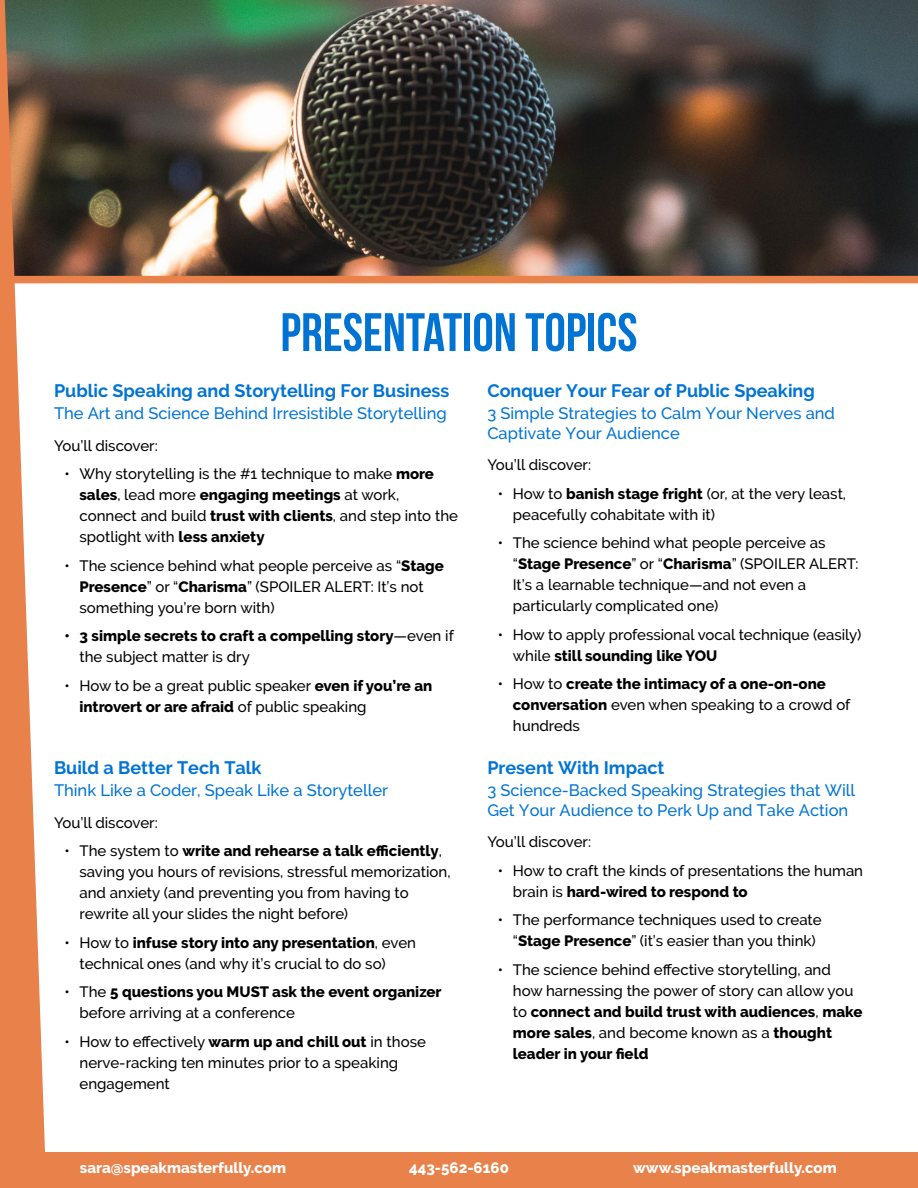
<style>
.page{position:relative;width:918px;height:1188px;background:#fff}
.page>*{position:absolute;margin:0;border:0;box-sizing:border-box;transform-origin:0 0}
.t1{font:700 54px "Bebas Neue";color:#0174d3}
.talk-title{font:700 18px "Raleway";color:#0174d3}
.talk-subtitle{font:500 16.5px/19.5px "Raleway";color:#0174d3}
.paragraph{font:500 15px/21px "Raleway";color:#000}
.t2{font:800 15px/21px "Raleway";color:#000}
.paragraph-2{font:800 15px "Raleway";color:#fff}
.s1{font-weight:800}
.s2{font-weight:500}
</style>
<div class="page">
<img style="left:76px;top:0;width:842px;height:276px">
<div style="left:0;top:276px;width:918px;height:7px;background:#e8814a"></div>
<svg style="left:0;top:0;width:76px;height:1152px"></svg>
<div style="left:0;top:1152px;width:918px;height:36px;background:#e8814a"></div>
<p class="t1" style="left:281px;top:303px;width:358px">PRESENTATION TOPICS</p>
<p class="talk-title" style="left:487px;top:380px;width:329px">Conquer Your Fear of Public Speaking</p>
<p class="talk-subtitle" style="left:487px;top:404px;width:349px">3 Simple Strategies to Calm Your Nerves and<br>Captivate Your Audience</p>
<p class="paragraph" style="left:487px;top:455px;width:105px">You’ll discover:</p>
<p class="paragraph" style="left:513px;top:483px;width:335px;text-indent:-15px">• How to <span class="s1">banish stage fright</span> (or, at the very least, peacefully cohabitate with it)</p>
<p class="paragraph" style="left:513px;top:533px;width:347px;text-indent:-15px">• The science behind what people perceive as “<span class="s1">Stage Presence</span>” or “<span class="s1">Charisma</span>” (SPOILER ALERT:<br>It’s a learnable technique—and not even a particularly complicated one)</p>
<p class="paragraph" style="left:513px;top:624px;width:350px;text-indent:-15px">• How to apply professional vocal technique (easily) while <span class="s1">still sounding like YOU</span></p>
<p class="t2" style="left:513px;top:674px;width:339px;text-indent:-15px"><span class="s2">• How to</span> create the intimacy of a one-on-one conversation <span class="s2">even when speaking to a crowd of hundreds</span></p>
<p class="talk-title" style="left:487px;top:757px;width:179px">Present With Impact</p>
<p class="talk-subtitle" style="left:487px;top:781px;width:370px">3 Science-Backed Speaking Strategies that Will<br>Get Your Audience to Perk Up and Take Action</p>
<p class="paragraph" style="left:487px;top:832px;width:105px">You’ll discover:</p>
<p class="paragraph" style="left:513px;top:860px;width:352px;text-indent:-15px">• How to craft the kinds of presentations the human brain is <span class="s1">hard-wired to respond to</span></p>
<p class="paragraph" style="left:513px;top:910px;width:310px;text-indent:-15px">• The performance techniques used to create “<span class="s1">Stage Presence</span>” (it’s easier than you think)</p>
<p class="paragraph" style="left:513px;top:959px;width:351px;text-indent:-15px">• The science behind effective storytelling, and how harnessing the power of story can allow you to <span class="s1">connect and build trust with audiences</span>, <span class="s1">make more sales</span>, and become known as a <span class="s1">thought leader in your field</span></p>
<p class="talk-title" style="left:54px;top:380px;width:397px">Public Speaking and Storytelling For Business</p>
<p class="talk-subtitle" style="left:54px;top:404px;width:394px">The Art and Science Behind Irresistible Storytelling</p>
<p class="paragraph" style="left:54px;top:435px;width:105px">You’ll discover:</p>
<p class="paragraph" style="left:80px;top:464px;width:380px;text-indent:-15px">• Why storytelling is the #1 technique to make <span class="s1">more sales</span>, lead more <span class="s1">engaging meetings</span> at work, connect and build <span class="s1">trust with clients</span>, and step into the spotlight with <span class="s1">less anxiety</span></p>
<p class="paragraph" style="left:80px;top:555px;width:366px;text-indent:-15px">• The science behind what people perceive as “<span class="s1">Stage<br>Presence</span>” or “<span class="s1">Charisma</span>” (SPOILER ALERT: It’s not something you’re born with)</p>
<p class="t2" style="left:80px;top:626px;width:376px;text-indent:-15px">• 3 simple secrets to craft a compelling story<span class="s2">—even if the subject matter is dry</span></p>
<p class="paragraph" style="left:80px;top:675px;width:354px;text-indent:-15px">• How to be a great public speaker <span class="s1">even if you’re an introvert or are afraid</span> of public speaking</p>
<p class="talk-title" style="left:54px;top:757px;width:209px">Build a Better Tech Talk</p>
<p class="talk-subtitle" style="left:54px;top:781px;width:336px">Think Like a Coder, Speak Like a Storyteller</p>
<p class="paragraph" style="left:54px;top:812px;width:105px">You’ll discover:</p>
<p class="paragraph" style="left:80px;top:841px;width:373px;text-indent:-15px">• The system to <span class="s1">write and rehearse a talk efficiently</span>, saving you hours of revisions, stressful memorization, and anxiety (and preventing you from having to rewrite all your slides the night before)</p>
<p class="paragraph" style="left:80px;top:932px;width:338px;text-indent:-15px">• How to <span class="s1">infuse story into any presentation</span>, even technical ones (and why it’s crucial to do so)</p>
<p class="t2" style="left:80px;top:982px;width:364px;text-indent:-15px"><span class="s2">• The</span> 5 questions you MUST ask the event organizer <span class="s2">before arriving at a conference</span></p>
<p class="paragraph" style="left:80px;top:1031px;width:348px;text-indent:-15px">• How to effectively <span class="s1">warm up and chill out</span> in those nerve-racking ten minutes prior to a speaking engagement</p>
<p class="paragraph-2" style="left:80px;top:1160px;width:208px">sara@speakmasterfully.com</p>
<p class="paragraph-2" style="left:409px;top:1160px;width:101px">443-562-6160</p>
<p class="paragraph-2" style="left:633px;top:1160px;width:205px">www.speakmasterfully.com</p>
</div>
